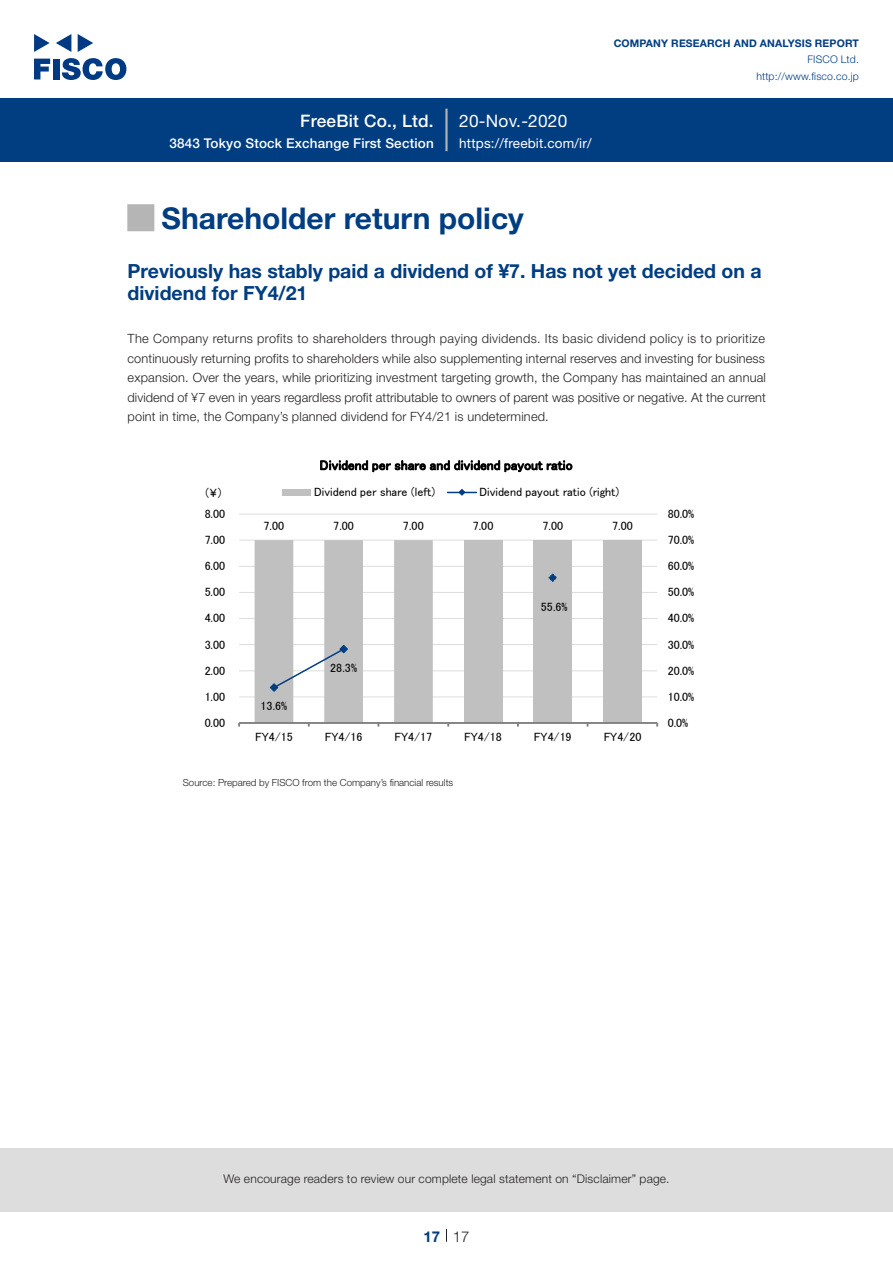
<style>
.page{position:relative;width:893px;height:1263px;background:#fff}
.page>*{position:absolute;margin:0;border:0;box-sizing:border-box;transform-origin:0 0}
.t1{font:700 30px "Helvetica Neue LT Std";color:#003d81}
.t2{font:700 27px "Koz Go Pro";color:#b5b5b6}
.t3{font:700 19.5px/22.5px "Helvetica Neue LT Std";color:#003d81}
.t4{font:500 17.25px "Helvetica Neue LT Std";letter-spacing:.015em;color:#fff}
.t5{font:17.25px "Helvetica Neue LT Std";letter-spacing:.015em;color:#fff}
.t6{font:300 15px "Helvetica Neue LT Std";color:#231f20}
.t7{font:700 15px "Helvetica Neue LT Std";color:#003d81}
.t8{font:13.5px "MS P Gothic";letter-spacing:.015em;color:#000}
.t9{font:500 13.5px "Helvetica Neue LT Std";letter-spacing:.015em;color:#fff}
.t10{font:13.5px "Helvetica Neue LT Std";letter-spacing:.015em;color:#fff}
.t11{font:300 12.75px/19.5px "Helvetica Neue LT Std";letter-spacing:.015em;color:#231f20;text-align:justify}
.t12{font:12px "MS P Gothic";letter-spacing:-.005em;color:#000}
.t13{font:300 12px "Helvetica Neue LT Std";letter-spacing:.015em;color:#231f20}
.t14{font:700 10.5px "Helvetica Neue LT Std";letter-spacing:.015em;color:#003d81}
.t15{font:300 10.5px/16.5px "Helvetica Neue LT Std";letter-spacing:.015em;color:#003d81;text-align:right}
.t16{font:300 9.75px "Helvetica Neue LT Std";color:#231f20}
</style>
<div class="page">
<div style="left:0;top:1148px;width:893px;height:64px;background:#ddd"></div>
<svg style="left:34px;top:59px;width:16px;height:20px"></svg>
<div style="left:53px;top:59px;width:6px;height:20px;background:#003a83"></div>
<svg style="left:62px;top:58px;width:64px;height:22px"></svg>
<svg style="left:34px;top:34px;width:16px;height:18px"></svg>
<svg style="left:78px;top:34px;width:15px;height:18px"></svg>
<svg style="left:56px;top:34px;width:15px;height:18px"></svg>
<div style="left:0;top:98px;width:893px;height:64px;background:#003d81"></div>
<hr style="left:445px;top:109px;width:3px;height:42px;background:#b5b5b6">
<svg style="left:446px;top:1229px;width:1px;height:13px"></svg>
<hr style="left:239px;top:696px;width:418px;height:1px;background:#ddd">
<hr style="left:239px;top:670px;width:418px;height:1px;background:#ddd">
<hr style="left:239px;top:644px;width:418px;height:1px;background:#ddd">
<hr style="left:239px;top:618px;width:418px;height:1px;background:#ddd">
<hr style="left:239px;top:592px;width:418px;height:1px;background:#ddd">
<hr style="left:239px;top:566px;width:418px;height:1px;background:#ddd">
<hr style="left:239px;top:540px;width:418px;height:1px;background:#ddd">
<hr style="left:239px;top:514px;width:418px;height:1px;background:#ddd">
<div style="left:464px;top:540px;width:38px;height:183px;background:#c0c0c0"></div>
<div style="left:533px;top:540px;width:39px;height:183px;background:#c0c0c0"></div>
<div style="left:603px;top:540px;width:39px;height:183px;background:#bfbfbf"></div>
<hr style="left:239px;top:722px;width:418px;height:2px;background:#808080">
<svg style="left:255px;top:540px;width:178px;height:186px"></svg>
<svg style="left:548px;top:573px;width:9px;height:9px"></svg>
<div style="left:282px;top:489px;width:29px;height:6px;background:#c0c0c0"></div>
<svg style="left:448px;top:489px;width:28px;height:7px"></svg>
<h3 class="t4" style="left:300px;top:110px;width:135px">FreeBit Co., Ltd.</h3>
<p class="t9" style="left:169px;top:135px;width:266px">3843 Tokyo Stock Exchange First Section</p>
<h3 class="t5" style="left:459px;top:110px;width:110px">20-Nov.-2020</h3>
<p class="t10" style="left:459px;top:135px;width:134px">https://freebit.com /i r/</p>
<p class="t14" style="left:614px;top:37px;width:247px">COMPANY RESEARCH AND ANALYSIS REPORT</p>
<p class="t15" style="left:756px;top:51px;width:104px">FISCO Ltd. http://www.fisco.co j p.</p>
<h2 class="t2" style="left:128px;top:200px;width:28px">█</h2>
<h3 class="t3" style="left:128px;top:259px;width:636px">Previously has stably paid a dividend of ¥7. Has not yet decided on a dividend for FY4/21</h3>
<p class="t11" style="left:128px;top:329px;width:640px">The Company returns profits to shareholders through paying dividends. Its basic dividend policy is to prioritize continuously returning profits to shareholders while also supplementing internal reserves and investing for business expansion. Over the years, while prioritizing investment targeting growth, the Company has maintained an annual dividend of ¥7 even in years regardless profit attributable to owners of parent was positive or negative. At the current point in time, the Company s’ planned dividend for FY4/21 is undetermined.</p>
<h1 class="t1" style="left:162px;top:200px;width:364px">Shareholder return policy</h1>
<p class="t12" style="left:204px;top:487px;width:21px">(¥)</p>
<p class="t12" style="left:205px;top:508px;width:22px">8.00</p>
<p class="t12" style="left:205px;top:534px;width:22px">7.00</p>
<p class="t12" style="left:205px;top:560px;width:22px">6.00</p>
<p class="t12" style="left:205px;top:586px;width:22px">5.00</p>
<p class="t12" style="left:205px;top:612px;width:22px">4.00</p>
<p class="t12" style="left:205px;top:638px;width:22px">3.00</p>
<p class="t12" style="left:205px;top:664px;width:22px">2.00</p>
<p class="t12" style="left:205px;top:690px;width:22px">1.00</p>
<p class="t12" style="left:205px;top:717px;width:22px">0.00</p>
<p class="t12" style="left:264px;top:520px;width:22px">7.00</p>
<p class="t8" style="left:320px;top:458px;width:254px">Dividend per share and dividend payout ratio</p>
<p class="t12" style="left:479px;top:485px;width:141px">Dividend payout ratio (right(</p>
<p class="t12" style="left:314px;top:485px;width:122px">Dividend per share (left)</p>
<p class="t12" style="left:333px;top:520px;width:22px">7.00</p>
<p class="t12" style="left:403px;top:520px;width:22px">7.00</p>
<p class="t12" style="left:473px;top:520px;width:22px">7.00</p>
<p class="t12" style="left:542px;top:520px;width:22px">7.00</p>
<p class="t12" style="left:612px;top:520px;width:22px">7.00</p>
<p class="t12" style="left:260px;top:700px;width:28px">13.6%</p>
<p class="t12" style="left:255px;top:730px;width:39px">FY4/15</p>
<p class="t12" style="left:330px;top:661px;width:28px">28.3%</p>
<p class="t12" style="left:325px;top:730px;width:39px">FY4/16</p>
<p class="t12" style="left:395px;top:730px;width:39px">FY4/17</p>
<p class="t12" style="left:541px;top:600px;width:28px">55.6%</p>
<p class="t12" style="left:464px;top:730px;width:39px">FY4/18</p>
<p class="t12" style="left:534px;top:730px;width:39px">FY4/19</p>
<p class="t12" style="left:604px;top:730px;width:39px">FY4/20</p>
<p class="t16" style="left:183px;top:776px;width:272px">Source: Prepared by FISCO from the Company s’ financial results</p>
<p class="t12" style="left:668px;top:508px;width:28px">80.0%</p>
<p class="t12" style="left:668px;top:534px;width:28px">70.0%</p>
<p class="t12" style="left:668px;top:560px;width:28px">60.0%</p>
<p class="t12" style="left:668px;top:586px;width:28px">50.0%</p>
<p class="t12" style="left:668px;top:612px;width:28px">40.0%</p>
<p class="t12" style="left:668px;top:638px;width:28px">30.0%</p>
<p class="t12" style="left:668px;top:664px;width:28px">20.0%</p>
<p class="t12" style="left:668px;top:690px;width:28px">10.0%</p>
<p class="t12" style="left:668px;top:717px;width:22px">0.0%</p>
<p class="t13" style="left:223px;top:1171px;width:448px">We encourage readers to review our complete legal statement on “Disclaimer” page.</p>
<p class="t7" style="left:423px;top:1227px;width:18px">17</p>
<p class="t6" style="left:453px;top:1227px;width:18px">17</p>
</div>
